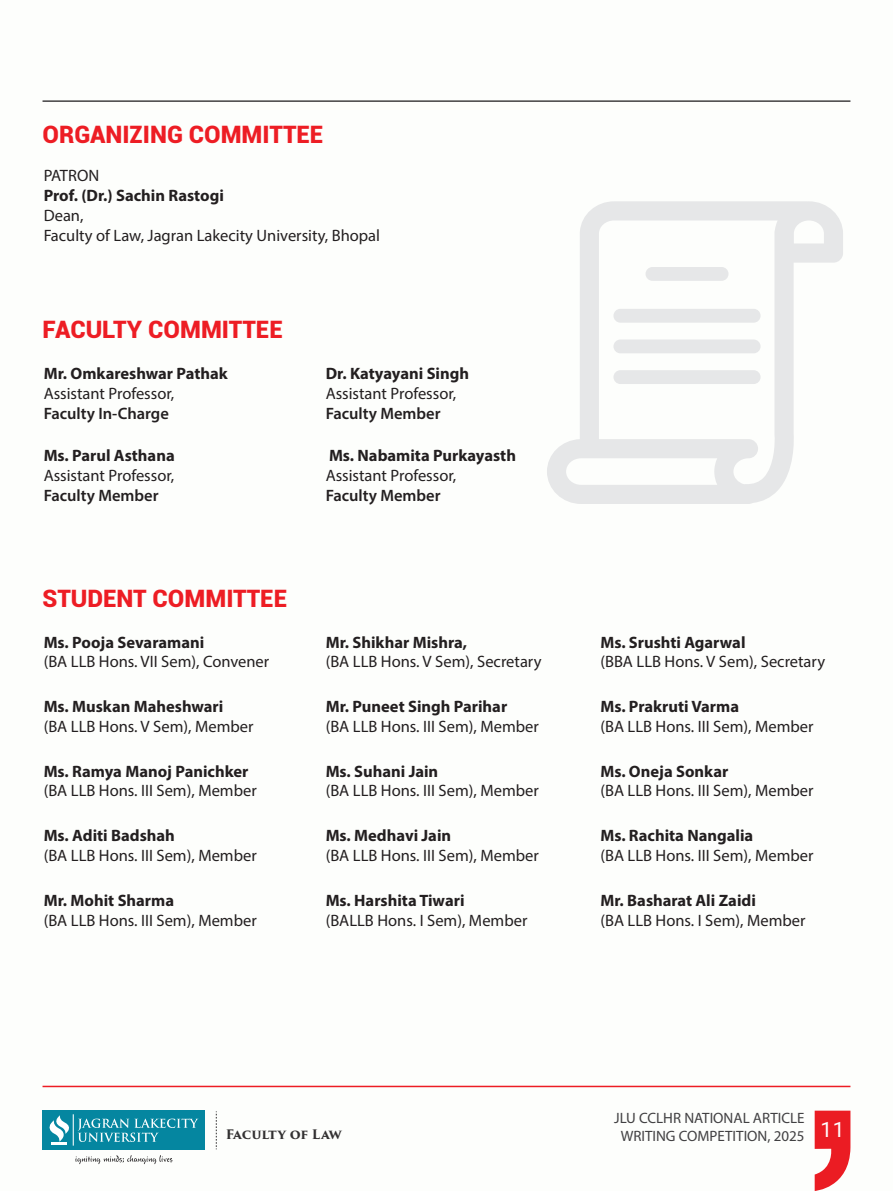
<style>
.page{position:relative;width:893px;height:1191px;background:#fff}
.page>*{position:absolute;margin:0;border:0;box-sizing:border-box;transform-origin:0 0}
.t1{font:900 24px "Roboto";color:#ed1d24}
.t2{font:21px "Roboto";color:#fff}
.t3{font:16.5px/19.8px "Myriad Pro";color:#231f20}
.t4{font:700 16.5px "Myriad Pro";color:#231f20}
.t5{font:600 16.5px "Myriad Pro";color:#231f20}
.t6{font:15px/18px "Myriad Pro";color:#414042;text-align:center}
.t7{font:700 12.75px "Trajan Pro 3";letter-spacing:-.01em;color:#333132}
</style>
<div class="page">
<svg style="left:815px;top:1110px;width:35px;height:81px"></svg>
<svg style="left:75px;top:1155px;width:97px;height:9px"></svg>
<div style="left:43px;top:1110px;width:162px;height:39px;background:#0586a0"></div>
<svg style="left:49px;top:1115px;width:20px;height:29px"></svg>
<hr style="left:73px;top:1114px;width:1px;height:31px;background:#fff">
<svg style="left:78px;top:1118px;width:120px;height:24px"></svg>
<svg style="left:216px;top:1111px;width:1px;height:38px"></svg>
<hr style="left:43px;top:1085px;width:807px;height:2px;background:#ed1d24">
<hr style="left:43px;top:100px;width:807px;height:2px;background:#424143">
<svg style="left:547px;top:201px;width:296px;height:303px"></svg>
<div style="left:645px;top:267px;width:83px;height:14px;background:#e6e7e8;border-radius:7px"></div>
<div style="left:613px;top:309px;width:148px;height:14px;background:#e6e7e8;border-radius:7px"></div>
<div style="left:613px;top:339px;width:148px;height:14px;background:#e6e7e8;border-radius:7px"></div>
<div style="left:613px;top:370px;width:148px;height:14px;background:#e6e7e8;border-radius:7px"></div>
<h1 class="t1" style="left:42px;top:118px;width:282px">ORGANIZING COMMITTEE</h1>
<p class="t3" style="left:44px;top:165px;width:57px">PATRON</p>
<p class="t4" style="left:44px;top:185px;width:182px">Prof. (Dr.) Sachin Rastogi</p>
<p class="t3" style="left:44px;top:205px;width:338px">Dean,<br>Faculty of Law, Jagran Lakecity University, Bhopal</p>
<h1 class="t1" style="left:42px;top:313px;width:242px">FACULTY COMMITTEE</h1>
<p class="t4" style="left:44px;top:363px;width:186px">Mr. Omkareshwar Pathak</p>
<p class="t3" style="left:44px;top:383px;width:132px">Assistant Professor,</p>
<p class="t5" style="left:44px;top:403px;width:127px">Faculty In-Charge</p>
<p class="t4" style="left:44px;top:444px;width:133px">Ms. Parul Asthana</p>
<p class="t3" style="left:44px;top:465px;width:132px">Assistant Professor,</p>
<p class="t5" style="left:44px;top:484px;width:116px">Faculty Member</p>
<h1 class="t1" style="left:42px;top:581px;width:246px">STUDENT COMMITTEE</h1>
<p class="t4" style="left:44px;top:631px;width:162px">Ms. Pooja Sevaramani</p>
<p class="t3" style="left:44px;top:652px;width:227px">(BA LLB Hons. VII Sem), Convener</p>
<p class="t4" style="left:44px;top:695px;width:181px">Ms. Muskan Maheshwari</p>
<p class="t3" style="left:44px;top:716px;width:211px">(BA LLB Hons. V Sem), Member</p>
<p class="t4" style="left:44px;top:760px;width:206px">Ms. Ramya Manoj Panichker</p>
<p class="t3" style="left:44px;top:780px;width:215px">(BA LLB Hons. III Sem), Member</p>
<p class="t4" style="left:44px;top:825px;width:133px">Ms. Aditi Badshah</p>
<p class="t3" style="left:44px;top:845px;width:215px">(BA LLB Hons. III Sem), Member</p>
<p class="t4" style="left:44px;top:889px;width:132px">Mr. Mohit Sharma</p>
<p class="t3" style="left:44px;top:910px;width:215px">(BA LLB Hons. III Sem), Member</p>
<p class="t4" style="left:326px;top:363px;width:145px">Dr. Katyayani Singh</p>
<p class="t3" style="left:326px;top:383px;width:132px">Assistant Professor,</p>
<p class="t5" style="left:326px;top:403px;width:116px">Faculty Member</p>
<p class="t4" style="left:329px;top:444px;width:188px">Ms. Nabamita Purkayasth</p>
<p class="t3" style="left:326px;top:465px;width:132px">Assistant Professor,</p>
<p class="t5" style="left:326px;top:484px;width:116px">Faculty Member</p>
<p class="t4" style="left:326px;top:631px;width:143px">Mr. Shikhar Mishra,</p>
<p class="t3" style="left:326px;top:652px;width:217px">(BA LLB Hons. V Sem), Secretary</p>
<p class="t4" style="left:326px;top:695px;width:183px">Mr. Puneet Singh Parihar</p>
<p class="t3" style="left:326px;top:716px;width:215px">(BA LLB Hons. III Sem), Member</p>
<p class="t4" style="left:326px;top:760px;width:114px">Ms. Suhani Jain</p>
<p class="t3" style="left:326px;top:780px;width:215px">(BA LLB Hons. III Sem), Member</p>
<p class="t4" style="left:326px;top:825px;width:127px">Ms. Medhavi Jain</p>
<p class="t3" style="left:326px;top:845px;width:215px">(BA LLB Hons. III Sem), Member</p>
<p class="t4" style="left:326px;top:889px;width:140px">Ms. Harshita Tiwari</p>
<p class="t3" style="left:326px;top:910px;width:203px">(BALLB Hons. I Sem), Member</p>
<p class="t4" style="left:600px;top:631px;width:147px">Ms. Srushti Agarwal</p>
<p class="t3" style="left:600px;top:652px;width:226px">(BBA LLB Hons. V Sem), Secretary</p>
<p class="t4" style="left:600px;top:695px;width:140px">Ms. Prakruti Varma</p>
<p class="t3" style="left:600px;top:716px;width:215px">(BA LLB Hons. III Sem), Member</p>
<p class="t4" style="left:600px;top:760px;width:129px">Ms. Oneja Sonkar</p>
<p class="t3" style="left:600px;top:780px;width:215px">(BA LLB Hons. III Sem), Member</p>
<p class="t4" style="left:600px;top:825px;width:154px">Ms. Rachita Nangalia</p>
<p class="t3" style="left:600px;top:845px;width:215px">(BA LLB Hons. III Sem), Member</p>
<p class="t4" style="left:600px;top:889px;width:157px">Mr. Basharat Ali Zaidi</p>
<p class="t3" style="left:600px;top:910px;width:207px">(BA LLB Hons. I Sem), Member</p>
<p class="t6" style="left:614px;top:1109px;width:192px">JLU CCLHR NATIONAL ARTICLE<br>WRITING COMPETITION, 2025</p>
<p class="t7" style="left:226px;top:1125px;width:118px">Faculty of Law</p>
<p class="t2" style="left:820px;top:1115px;width:26px">11</p>
</div>
